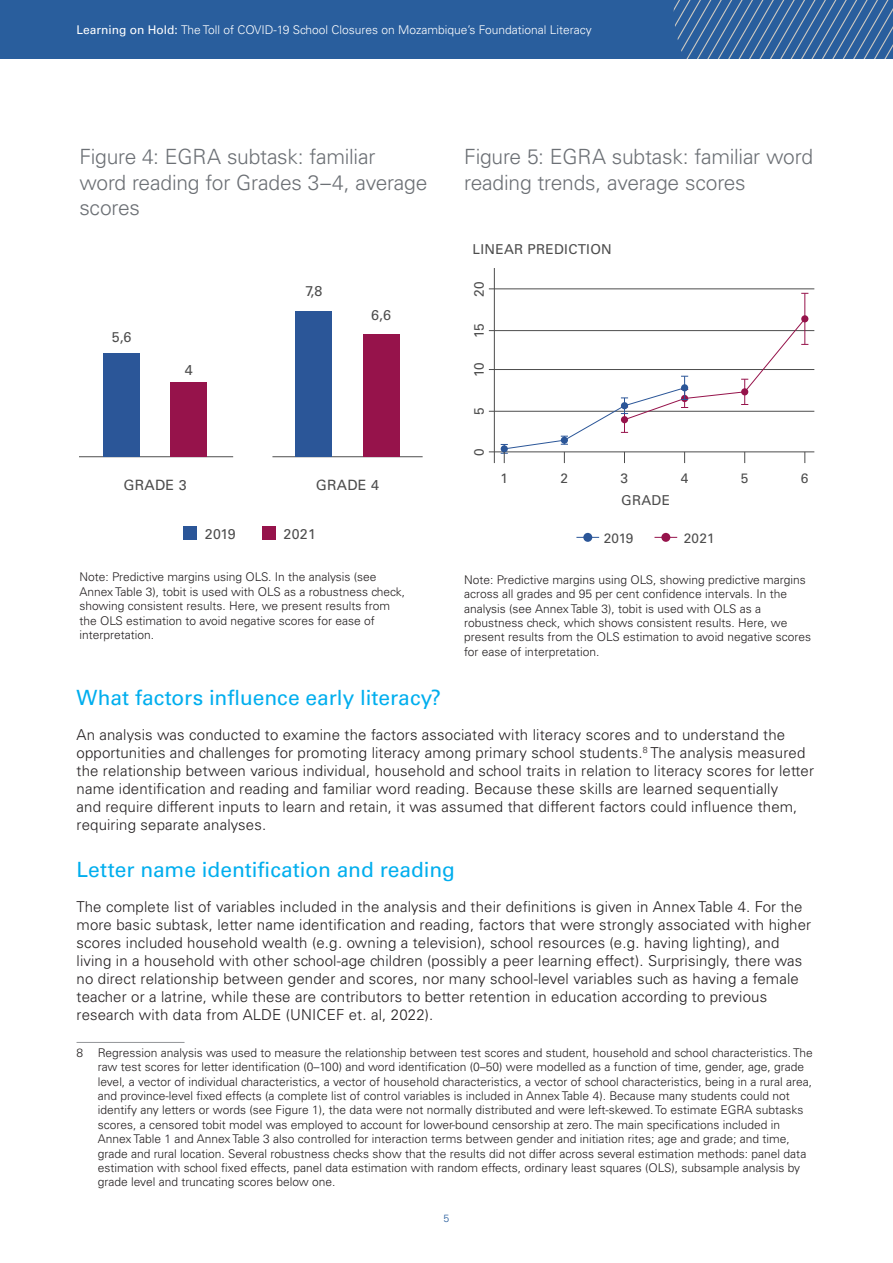
<style>
.page{position:relative;width:893px;height:1263px;background:#fff}
.page>*{position:absolute;margin:0;border:0;box-sizing:border-box;transform-origin:0 0}
.Tit-Figure{font:300 21px/25.5px "Univers LT Std";letter-spacing:-.01em;color:#6c7075}
.Tit-2{font:21px "Univers LT Std";color:#00aeee}
.Body_text{font:300 15px/18px "Univers LT Std";letter-spacing:.01em;color:#231f20}
.t1{font:14.25px "Univers LT Std";letter-spacing:.02em;color:#4d4d4d}
.t2{font:13.65px "Univers LT Std";letter-spacing:.02em;color:#4d4d4d}
.Footnote{font:300 12px/14.4px "Univers LT Std";color:#231f20}
.Body_text-2{font:300 12px/14.4px "Univers LT Std";color:#231f20}
.Source{font:300 12px/14.4px "Univers LT Std";color:#231f20}
.t3{font:300 12px "Univers LT Std";color:#fff}
.t4{font:300 10.5px "Univers LT Std";color:#295e9d}
.s1{font-weight:400}
</style>
<div class="page">
<div style="left:0;top:0;width:893px;height:60px;background:#295e9d"></div>
<svg style="left:674px;top:0;width:219px;height:59px"></svg>
<div style="left:0;top:59px;width:893px;height:143px;background:#fff"></div>
<div style="left:184px;top:527px;width:13px;height:13px;background:#2b5698"></div>
<div style="left:262px;top:527px;width:14px;height:13px;background:#96134b"></div>
<hr style="left:272px;top:456px;width:151px;height:1px;background:#4d4d4d">
<hr style="left:79px;top:456px;width:154px;height:1px;background:#4d4d4d">
<div style="left:104px;top:353px;width:36px;height:104px;background:#2b5698"></div>
<div style="left:171px;top:382px;width:36px;height:75px;background:#96134b"></div>
<div style="left:296px;top:311px;width:36px;height:146px;background:#2b5698"></div>
<div style="left:363px;top:334px;width:36px;height:123px;background:#96134b"></div>
<div style="left:583px;top:533px;width:9px;height:9px;background:#2b5698;border-radius:50%"></div>
<svg style="left:576px;top:537px;width:23px;height:1px"></svg>
<div style="left:661px;top:533px;width:9px;height:9px;background:#96134b;border-radius:50%"></div>
<svg style="left:654px;top:537px;width:23px;height:1px"></svg>
<hr style="left:494px;top:268px;width:1px;height:195px;background:#4d4d4d">
<hr style="left:489px;top:452px;width:325px;height:1px;background:#4d4d4d">
<hr style="left:489px;top:411px;width:325px;height:1px;background:#4d4d4d">
<hr style="left:489px;top:369px;width:325px;height:1px;background:#4d4d4d">
<hr style="left:489px;top:330px;width:325px;height:1px;background:#4d4d4d">
<hr style="left:489px;top:289px;width:325px;height:1px;background:#4d4d4d">
<hr style="left:805px;top:293px;width:1px;height:51px;background:#96134b">
<div style="left:801px;top:315px;width:7px;height:7px;background:#96134b;border-radius:50%"></div>
<svg style="left:501px;top:318px;width:307px;height:145px"></svg>
<hr style="left:77px;top:1042px;width:108px;height:1px;background:#939598">
<p class="t3" style="left:77px;top:23px;width:517px"><span class="s1">Learning on Hold:</span> The Toll of COVID-19 School Closures on Mozambique’s Foundational Literacy</p>
<p class="Tit-Figure" style="left:79px;top:144px;width:350px">Figure 4: EGRA subtask: familiar<br>word reading for Grades 3–4, average scores</p>
<p class="t1" style="left:112px;top:328px;width:21px">5,6</p>
<p class="t1" style="left:185px;top:361px;width:9px">4</p>
<p class="t1" style="left:305px;top:282px;width:19px">7,8</p>
<p class="t1" style="left:371px;top:306px;width:21px">6,6</p>
<p class="t1" style="left:123px;top:477px;width:65px">GRADE 3</p>
<p class="t1" style="left:316px;top:477px;width:65px">GRADE 4</p>
<p class="t1" style="left:205px;top:525px;width:32px">2019</p>
<p class="t1" style="left:283px;top:525px;width:34px">2021</p>
<p class="Source" style="left:79px;top:570px;width:327px">Note: Predictive margins using OLS. In the analysis (see Annex Table 3), tobit is used with OLS as a robustness check, showing consistent results. Here, we present results from the OLS estimation to avoid negative scores for ease of interpretation.</p>
<p class="Tit-Figure" style="left:464px;top:144px;width:350px">Figure 5: EGRA subtask: familiar word reading trends, average scores</p>
<p class="t2" style="left:473px;top:241px;width:141px">LINEAR PREDICTION</p>
<p class="t2" style="left:471px;top:297px;width:17px;rotate:-90deg">20</p>
<p class="t2" style="left:471px;top:338px;width:17px;rotate:-90deg">15</p>
<p class="t2" style="left:471px;top:377px;width:16px;rotate:-90deg">10</p>
<p class="t2" style="left:471px;top:415px;width:9px;rotate:-90deg">5</p>
<p class="t2" style="left:471px;top:456px;width:9px;rotate:-90deg">0</p>
<p class="t2" style="left:500px;top:470px;width:9px">1</p>
<p class="t2" style="left:560px;top:470px;width:9px">2</p>
<p class="t2" style="left:621px;top:470px;width:9px">3</p>
<p class="t2" style="left:681px;top:470px;width:9px">4</p>
<p class="t2" style="left:741px;top:470px;width:9px">5</p>
<p class="t2" style="left:801px;top:470px;width:9px">6</p>
<p class="t2" style="left:621px;top:492px;width:50px">GRADE</p>
<p class="t2" style="left:604px;top:530px;width:31px">2019</p>
<p class="t2" style="left:684px;top:530px;width:33px">2021</p>
<p class="Body_text-2" style="left:464px;top:572px;width:348px">Note: Predictive margins using OLS, showing predictive margins across all grades and 95 per cent confidence intervals. In the analysis (see Annex Table 3), tobit is used with OLS as a robustness check, which shows consistent results. Here, we present results from the OLS estimation to avoid negative scores for ease of interpretation.</p>
<h2 class="Tit-2" style="left:77px;top:685px;width:366px">What factors influence early literacy?</h2>
<p class="Body_text" style="left:77px;top:725px;width:739px">An analysis was conducted to examine the factors associated with literacy scores and to understand the opportunities and challenges for promoting literacy among primary school students.<sup>8</sup> The analysis measured the relationship between various individual, household and school traits in relation to literacy scores for letter name identification and reading and familiar word reading. Because these skills are learned sequentially<br>and require different inputs to learn and retain, it was assumed that different factors could influence them, requiring separate analyses.</p>
<h2 class="Tit-2" style="left:77px;top:857px;width:380px">Letter name identification and reading</h2>
<p class="Body_text" style="left:77px;top:897px;width:736px">The complete list of variables included in the analysis and their definitions is given in Annex Table 4. For the more basic subtask, letter name identification and reading, factors that were strongly associated with higher scores included household wealth (e.g. owning a television), school resources (e.g. having lighting), and living in a household with other school-age children (possibly a peer learning effect). Surprisingly, there was no direct relationship between gender and scores, nor many school-level variables such as having a female teacher or a latrine, while these are contributors to better retention in education according to previous research with data from ALDE (UNICEF et. al, 2022).</p>
<p class="Footnote" style="left:98px;top:1045px;width:716px;text-indent:-21px">8 Regression analysis was used to measure the relationship between test scores and student, household and school characteristics. The raw test scores for letter identification (0–100) and word identification (0–50) were modelled as a function of time, gender, age, grade level, a vector of individual characteristics, a vector of household characteristics, a vector of school characteristics, being in a rural area, and province-level fixed effects (a complete list of control variables is included in Annex Table 4). Because many students could not identify any letters or words (see Figure 1), the data were not normally distributed and were left-skewed. To estimate EGRA subtasks scores, a censored tobit model was employed to account for lower-bound censorship at zero. The main specifications included in Annex Table 1 and Annex Table 3 also controlled for interaction terms between gender and initiation rites; age and grade; and time, grade and rural location. Several robustness checks show that the results did not differ across several estimation methods: panel data estimation with school fixed effects, panel data estimation with random effects, ordinary least squares (OLS), subsample analysis by grade level and truncating scores below one.</p>
<p class="t4" style="left:444px;top:1211px;width:7px">5</p>
</div>
